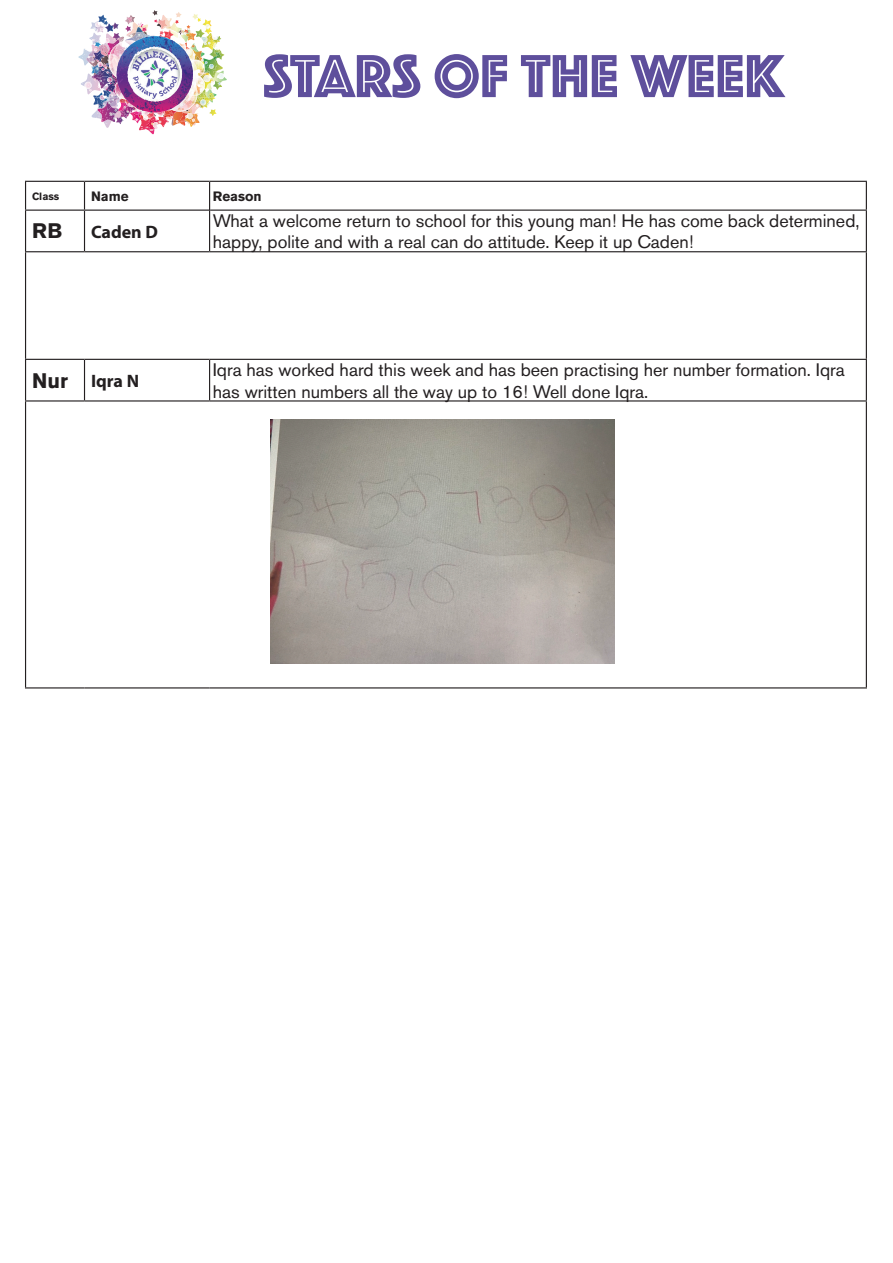
<style>
.page{position:relative;width:893px;height:1263px;background:#fff}
.page>*{position:absolute;margin:0;border:0;box-sizing:border-box;transform-origin:0 0}
.t1{font:63px "Phosphate Inline";color:#5e4f9c}
.t2{font:700 21px "Berthold Akzidenz Grotesk BE";color:#231f20}
.t3{font:18px/21.6px "Akzidenz Grotesk BE";color:#231f20}
.t4{font:700 18px "Myriad Pro";color:#231f20}
.t5{font:700 13.5px "Akzidenz Grotesk BE";color:#231f20}
.t6{font:700 10.5px "Akzidenz Grotesk BE";color:#231f20}
.s1{font-family:"Berthold Akzidenz Grotesk BE";font-size:21px}
</style>
<div class="page">
<svg style="left:26px;top:182px;width:840px;height:505px"></svg>
<hr style="left:25px;top:181px;width:60px;height:1px;background:#231f20">
<svg style="left:25px;top:182px;width:1px;height:28px"></svg>
<hr style="left:210px;top:181px;width:657px;height:1px;background:#231f20">
<svg style="left:866px;top:182px;width:1px;height:28px"></svg>
<hr style="left:25px;top:210px;width:60px;height:1px;background:#231f20">
<hr style="left:25px;top:211px;width:1px;height:40px;background:#231f20">
<hr style="left:210px;top:210px;width:657px;height:1px;background:#231f20">
<hr style="left:866px;top:211px;width:1px;height:40px;background:#231f20">
<hr style="left:25px;top:251px;width:60px;height:1px;background:#231f20">
<hr style="left:25px;top:252px;width:1px;height:107px;background:#231f20">
<hr style="left:210px;top:251px;width:657px;height:1px;background:#231f20">
<hr style="left:866px;top:252px;width:1px;height:107px;background:#231f20">
<hr style="left:25px;top:359px;width:60px;height:1px;background:#231f20">
<hr style="left:25px;top:360px;width:1px;height:40px;background:#231f20">
<hr style="left:210px;top:359px;width:657px;height:1px;background:#231f20">
<hr style="left:866px;top:360px;width:1px;height:40px;background:#231f20">
<hr style="left:25px;top:400px;width:60px;height:1px;background:#231f20">
<hr style="left:25px;top:401px;width:1px;height:286px;background:#231f20">
<hr style="left:210px;top:400px;width:657px;height:1px;background:#231f20">
<hr style="left:866px;top:401px;width:1px;height:286px;background:#231f20">
<hr style="left:25px;top:687px;width:60px;height:1px;background:#231f20">
<hr style="left:85px;top:687px;width:125px;height:1px;background:#231f20">
<hr style="left:210px;top:687px;width:657px;height:1px;background:#231f20">
<svg style="left:84px;top:181px;width:126px;height:220px"></svg>
<hr style="left:209px;top:210px;width:1px;height:41px;background:#231f20">
<hr style="left:209px;top:360px;width:1px;height:40px;background:#231f20">
<img style="left:271px;top:419px;width:344px;height:244px">
<img style="left:78px;top:10px;width:149px;height:125px">
<h1 class="t1" style="left:264px;top:45px;width:522px">STARS OF THE WEEK</h1>
<p class="t6" style="left:32px;top:190px;width:29px">Class</p>
<p class="t5" style="left:91px;top:188px;width:39px">Name</p>
<p class="t5" style="left:213px;top:188px;width:50px">Reason</p>
<p class="t2" style="left:32px;top:219px;width:32px">RB</p>
<p class="t4" style="left:91px;top:222px;width:68px">Caden D</p>
<p class="t3" style="left:213px;top:210px;width:648px">What a welcome return to school for this young man! He has come back determined, happy, polite and with a real can do attitude. Keep it up Caden!</p>
<p class="t4" style="left:32px;top:371px;width:108px"><span class="s1">Nur</span> Iqra N</p>
<p class="t3" style="left:213px;top:359px;width:633px">Iqra has worked hard this week and has been practising her number formation. Iqra has written numbers all the way up to 16! Well done Iqra.</p>
</div>
